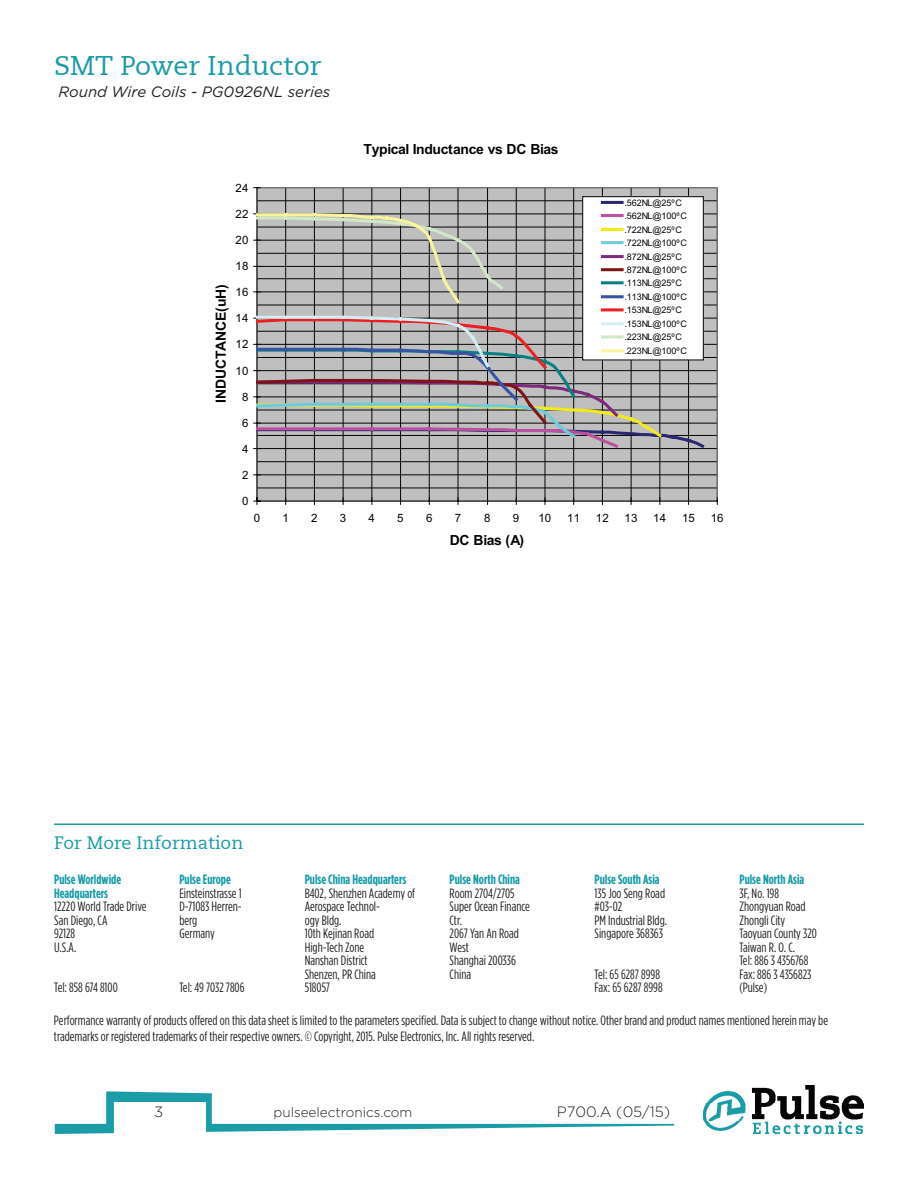
<style>
.page{position:relative;width:918px;height:1188px;background:#fff}
.page>*{position:absolute;margin:0;border:0;box-sizing:border-box;transform-origin:0 0}
.t1{font:27px "Caecilia LT";color:#189ca6}
.t2{font:18px "Caecilia LT";color:#189ca6}
.t3{font:italic 15px "Gotham";color:#231f20}
.t4{font:300 15px "Gotham";color:#231f20}
.t5{font:700 13.95px "Arial";letter-spacing:-.02em;color:#040503}
.t6{font:13.5px/13.5px "Gotham Condensed";color:#231f20}
.t7{font:700 13.5px/13.5px "Gotham Condensed";color:#189ca6}
.t8{font:300 13.5px "Gotham";color:#231f20}
.t9{font:11.55px "Arial";letter-spacing:.015em;color:#040503}
.t10{font:9px/13.5px "Arial";letter-spacing:-.01em;color:#040503}
</style>
<div class="page">
<img style="left:703px;top:1086px;width:160px;height:48px">
<svg style="left:55px;top:1091px;width:619px;height:43px"></svg>
<hr style="left:54px;top:824px;width:810px;height:1px;background:#189ca6">
<svg style="left:253px;top:187px;width:465px;height:318px;background:#b3b1b1"></svg>
<h1 class="t1" style="left:54px;top:50px;width:269px">SMT Power Inductor</h1>
<p class="t3" style="left:58px;top:82px;width:273px">Round Wire Coils - PG0926NL series</p>
<p class="t9" style="left:236px;top:180px;width:14px">24</p>
<p class="t9" style="left:236px;top:206px;width:14px">22</p>
<p class="t9" style="left:236px;top:233px;width:14px">20</p>
<p class="t5" style="left:212px;top:403px;width:119px;rotate:-90deg">INDUCTANCE(uH)</p>
<p class="t9" style="left:236px;top:259px;width:14px">18</p>
<p class="t9" style="left:236px;top:284px;width:14px">16</p>
<p class="t9" style="left:236px;top:311px;width:14px">14</p>
<p class="t9" style="left:236px;top:337px;width:14px">12</p>
<p class="t9" style="left:236px;top:363px;width:14px">10</p>
<p class="t9" style="left:242px;top:389px;width:8px">8</p>
<p class="t9" style="left:242px;top:416px;width:8px">6</p>
<p class="t9" style="left:242px;top:441px;width:8px">4</p>
<p class="t9" style="left:242px;top:467px;width:8px">2</p>
<p class="t9" style="left:242px;top:493px;width:8px">0</p>
<p class="t5" style="left:364px;top:140px;width:196px">Typical Inductance vs DC Bias</p>
<p class="t10" style="left:625px;top:196px;width:64px">.562NL@25ºC .562NL@100ºC .722NL@25ºC .722NL@100ºC .872NL@25ºC .872NL@100ºC .113NL@25ºC .113NL@100ºC .153NL@25ºC .153NL@100ºC .223NL@25ºC .223NL@100ºC</p>
<p class="t9" style="left:254px;top:510px;width:8px">0</p>
<p class="t9" style="left:282px;top:510px;width:8px">1</p>
<p class="t9" style="left:311px;top:510px;width:8px">2</p>
<p class="t9" style="left:340px;top:510px;width:8px">3</p>
<p class="t9" style="left:369px;top:510px;width:8px">4</p>
<p class="t9" style="left:397px;top:510px;width:8px">5</p>
<p class="t9" style="left:426px;top:510px;width:8px">6</p>
<p class="t9" style="left:455px;top:510px;width:8px">7</p>
<p class="t9" style="left:484px;top:510px;width:8px">8</p>
<p class="t9" style="left:513px;top:510px;width:8px">9</p>
<p class="t9" style="left:538px;top:510px;width:14px">10</p>
<p class="t9" style="left:567px;top:510px;width:14px">11</p>
<p class="t9" style="left:596px;top:510px;width:14px">12</p>
<p class="t9" style="left:625px;top:510px;width:14px">13</p>
<p class="t9" style="left:653px;top:510px;width:14px">14</p>
<p class="t9" style="left:682px;top:510px;width:14px">15</p>
<p class="t9" style="left:711px;top:510px;width:14px">16</p>
<p class="t5" style="left:450px;top:531px;width:76px">DC Bias (A)</p>
<h2 class="t2" style="left:54px;top:832px;width:191px">For More Information</h2>
<p class="t7" style="left:54px;top:873px;width:68px">Pulse Worldwide<br>Headquarters</p>
<p class="t6" style="left:54px;top:900px;width:94px">12220 World Trade Drive<br>San Diego, CA<br>92128<br>U.S.A.</p>
<p class="t6" style="left:54px;top:981px;width:65px">Tel: 858 674 8100</p>
<p class="t7" style="left:739px;top:873px;width:66px">Pulse North Asia</p>
<p class="t6" style="left:739px;top:886px;width:79px">3F, No. 198<br>Zhongyuan Road<br>Zhongli City<br>Taoyuan County 320<br>Taiwan R. O. C.<br>Tel: 886 3 4356768<br>Fax: 886 3 4356823 (Pulse)</p>
<p class="t6" style="left:54px;top:1012px;width:776px;line-height:16.2px">Performance warranty of products offered on this data sheet is limited to the parameters specified. Data is subject to change without notice. Other brand and product names mentioned herein may be trademarks or registered trademarks of their respective owners. © Copyright, 2015. Pulse Electronics, Inc. All rights reserved.</p>
<p class="t7" style="left:179px;top:873px;width:53px">Pulse Europe</p>
<p class="t6" style="left:179px;top:886px;width:64px">Einsteinstrasse 1<br>D-71083 Herren&shy;berg<br>Germany</p>
<p class="t7" style="left:305px;top:873px;width:103px">Pulse China Headquarters</p>
<p class="t6" style="left:305px;top:886px;width:112px">B402, Shenzhen Academy of<br>Aerospace Technol-<br>ogy Bldg.<br>10th Kejinan Road<br>High-Tech Zone<br>Nanshan District<br>Shenzen, PR China<br>518057</p>
<p class="t7" style="left:450px;top:873px;width:72px">Pulse North China</p>
<p class="t6" style="left:450px;top:886px;width:82px">Room 2704/2705<br>Super Ocean Finance<br>Ctr.<br>2067 Yan An Road<br>West<br>Shanghai 200336<br>China</p>
<p class="t7" style="left:595px;top:873px;width:67px">Pulse South Asia</p>
<p class="t6" style="left:595px;top:886px;width:74px">135 Joo Seng Road #03-02<br>PM Industrial Bldg.<br>Singapore 368363</p>
<p class="t6" style="left:595px;top:967px;width:70px">Tel: 65 6287 8998<br>Fax: 65 6287 8998</p>
<p class="t6" style="left:179px;top:981px;width:67px">Tel: 49 7032 7806</p>
<p class="t4" style="left:154px;top:1103px;width:11px">3</p>
<p class="t8" style="left:274px;top:1104px;width:140px">pulseelectronics.com</p>
<p class="t4" style="left:557px;top:1103px;width:115px">P700.A (05/15)</p>
</div>
